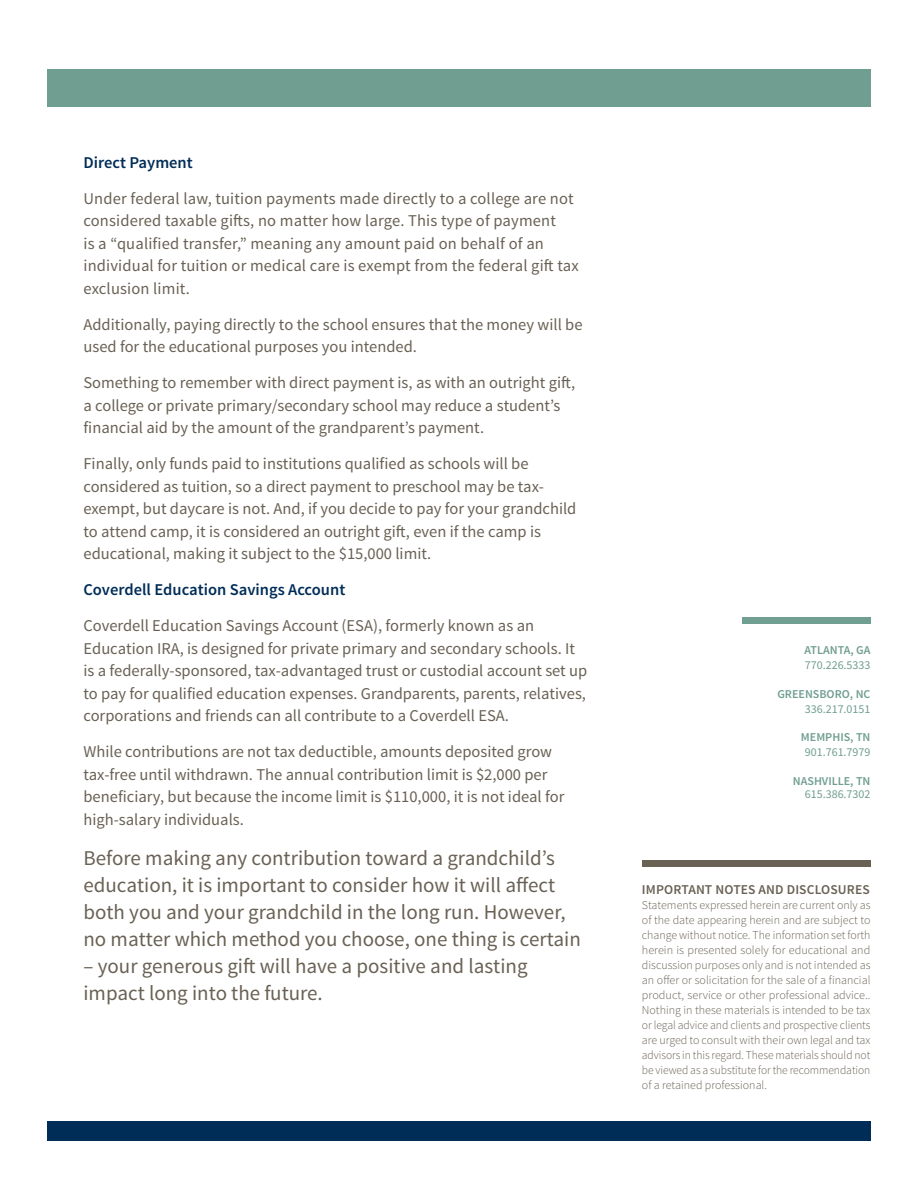
<style>
.page{position:relative;width:918px;height:1188px;background:#fff}
.page>*{position:absolute;margin:0;border:0;box-sizing:border-box;transform-origin:0 0}
.t1{font:21px/27px "Source Sans Pro";color:#696154}
.t2{font:16.5px/22.5px "Source Sans Pro";color:#696154}
.t3{font:600 16.5px "Source Sans Pro";color:#002d58}
.t4{font:600 13.5px "Source Sans Pro";letter-spacing:.01em;color:#696154}
.Side_para{font:300 12px/15px "Source Sans Pro";letter-spacing:-.005em;color:#696154;text-align:justify}
.t5{font:600 12px/15px "Source Sans Pro";color:#709e91;text-align:right}
.t6{font:12px/15px "Source Sans Pro";color:#709e91}
.s1{font-weight:600}
.s2{font-weight:400}
</style>
<div class="page">
<div style="left:642px;top:860px;width:229px;height:6px;background:#696154"></div>
<div style="left:47px;top:70px;width:824px;height:37px;background:#709e91"></div>
<div style="left:47px;top:1121px;width:824px;height:20px;background:#002d58"></div>
<div style="left:742px;top:617px;width:129px;height:6px;background:#709e91"></div>
<p class="t3" style="left:83px;top:152px;width:111px">Direct Payment</p>
<p class="t2" style="left:83px;top:188px;width:497px">Under federal law, tuition payments made directly to a college are not considered taxable gifts, no matter how large. This type of payment<br>is a “qualified transfer,” meaning any amount paid on behalf of an individual for tuition or medical care is exempt from the federal gift tax exclusion limit.</p>
<p class="t2" style="left:83px;top:314px;width:501px">Additionally, paying directly to the school ensures that the money will be used for the educational purposes you intended.</p>
<p class="t2" style="left:83px;top:372px;width:493px">Something to remember with direct payment is, as with an outright gift, a college or private primary/secondary school may reduce a student’s financial aid by the amount of the grandparent’s payment.</p>
<p class="t2" style="left:83px;top:453px;width:494px">Finally, only funds paid to institutions qualified as schools will be considered as tuition, so a direct payment to preschool may be tax&shy;exempt, but daycare is not. And, if you decide to pay for your grandchild to attend camp, it is considered an outright gift, even if the camp is educational, making it subject to the $15,000 limit.</p>
<p class="t3" style="left:83px;top:580px;width:263px">Coverdell Education Savings Account</p>
<p class="t2" style="left:83px;top:615px;width:505px">Coverdell Education Savings Account (ESA), formerly known as an Education IRA, is designed for private primary and secondary schools. It is a federally-sponsored, tax-advantaged trust or custodial account set up to pay for qualified education expenses. Grandparents, parents, relatives, corporations and friends can all contribute to a Coverdell ESA.</p>
<p class="t2" style="left:83px;top:741px;width:482px">While contributions are not tax deductible, amounts deposited grow tax-free until withdrawn. The annual contribution limit is $2,000 per beneficiary, but because the income limit is $110,000, it is not ideal for high-salary individuals.</p>
<p class="t1" style="left:83px;top:845px;width:499px">Before making any contribution toward a grandchild’s education, it is important to consider how it will affect both you and your grandchild in the long run. However, no matter which method you choose, one thing is certain</p>
<p class="t1" style="left:83px;top:953px;width:446px">– your generous gift will have a positive and lasting impact long into the future.</p>
<p class="t6" style="left:804px;top:643px;width:68px"><span class="s1">ATLANTA, GA<br></span>770.226.5333</p>
<p class="t5" style="left:777px;top:687px;width:95px">GREENSBORO, NC<br><span class="s2">336.217.0151</span></p>
<p class="t6" style="left:801px;top:730px;width:71px;text-align:center"><span class="s1">MEMPHIS, TN<br></span>901.761.7979</p>
<p class="t5" style="left:793px;top:774px;width:79px;line-height:13.5px">NASHVILLE, TN<br><span class="s2">615.386.7302</span></p>
<p class="t4" style="left:642px;top:881px;width:229px">IMPORTANT NOTES AND DISCLOSURES</p>
<p class="Side_para" style="left:642px;top:898px;width:230px">Statements expressed herein are current only as of the date appearing herein and are subject to change without notice. The information set forth herein is presented solely for educational and discussion purposes only and is not intended as an offer or solicitation for the sale of a financial product, service or other professional advice..<br>Nothing in these materials is intended to be tax or legal advice and clients and prospective clients are urged to consult with their own legal and tax advisors in this regard. These materials should not be viewed as a substitute for the recommendation of a retained professional.</p>
</div>
